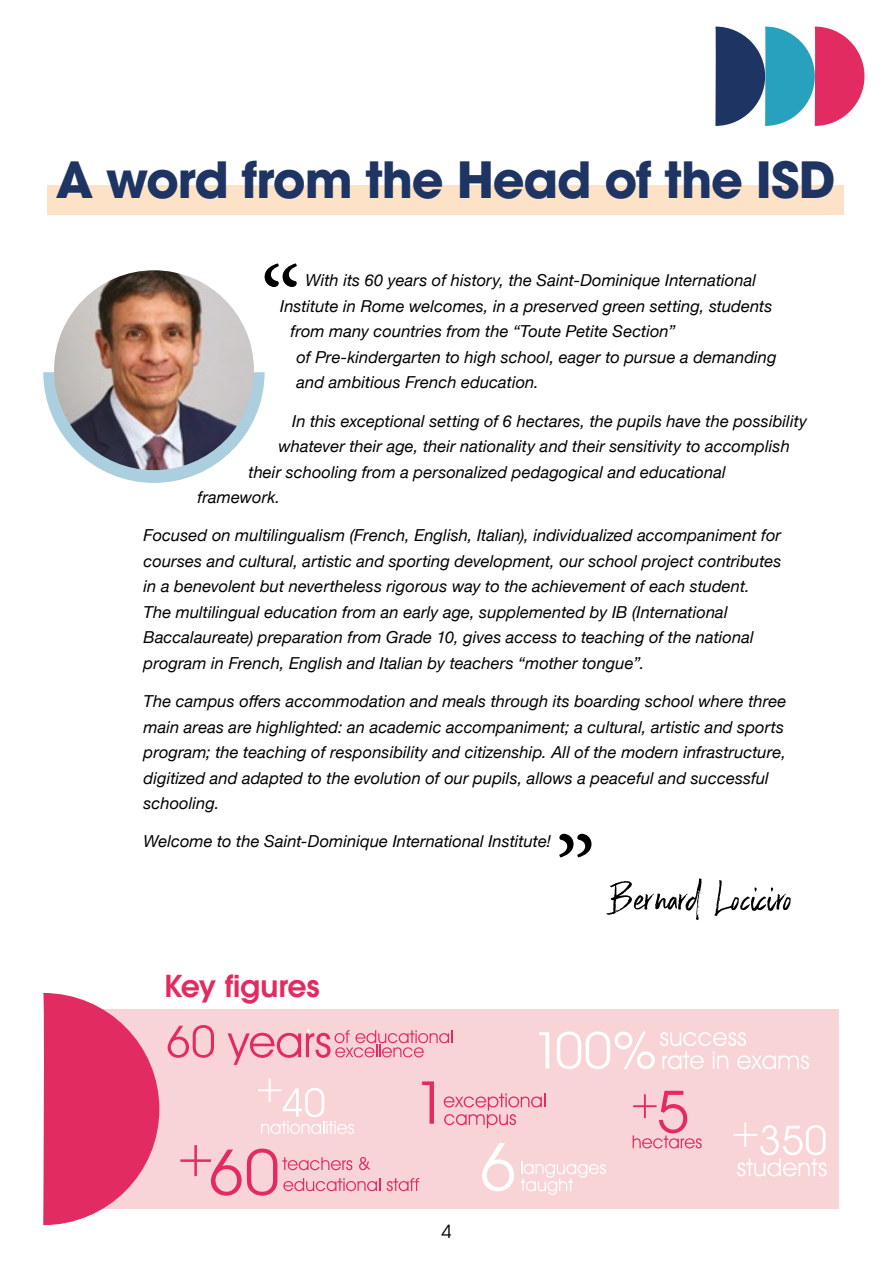
<style>
.page{position:relative;width:893px;height:1263px;background:#fff}
.page>*{position:absolute;margin:0;border:0;box-sizing:border-box;transform-origin:0 0}
.t1{font:54px "Emmeline";color:#000}
.t2{font:700 49.5px "Avant Garde LT";letter-spacing:-.025em;color:#1e3563}
.t3{font:600 30px "Avant Garde LT";letter-spacing:-.005em;color:#e22b61}
.t4{font:18px "Avant Garde LT";color:#000}
.t5{font:italic 16.5px/25.5px "Helvetica Neue";letter-spacing:.005em;color:#000}
</style>
<div class="page">
<svg style="left:715px;top:27px;width:149px;height:99px"></svg>
<div style="left:48px;top:185px;width:796px;height:30px;background:#fee2c8"></div>
<svg style="left:265px;top:263px;width:32px;height:24px"></svg>
<svg style="left:559px;top:834px;width:32px;height:23px"></svg>
<div style="left:54px;top:1009px;width:785px;height:200px;background:#f8d4d7"></div>
<svg style="left:43px;top:993px;width:116px;height:232px"></svg>
<svg style="left:733px;top:1123px;width:94px;height:53px"></svg>
<svg style="left:168px;top:1025px;width:46px;height:33px"></svg>
<svg style="left:228px;top:1029px;width:224px;height:36px"></svg>
<svg style="left:539px;top:1032px;width:10px;height:36px"></svg>
<svg style="left:557px;top:1031px;width:252px;height:38px"></svg>
<svg style="left:258px;top:1078px;width:96px;height:56px"></svg>
<svg style="left:633px;top:1091px;width:69px;height:57px"></svg>
<svg style="left:422px;top:1081px;width:12px;height:43px"></svg>
<svg style="left:444px;top:1093px;width:101px;height:35px"></svg>
<svg style="left:180px;top:1145px;width:200px;height:51px"></svg>
<svg style="left:387px;top:1178px;width:32px;height:13px"></svg>
<svg style="left:482px;top:1143px;width:32px;height:48px"></svg>
<svg style="left:521px;top:1161px;width:85px;height:34px"></svg>
<svg style="left:43px;top:372px;width:222px;height:111px"></svg>
<img style="left:54px;top:270px;width:200px;height:200px;border-radius:100px">
<h2 class="t2" style="left:56px;top:147px;width:781px">A word from the Head of the ISD</h2>
<p class="t5" style="left:306px;top:269px;width:452px">With its 60 years of history, the Saint-Dominique International</p>
<p class="t5" style="left:280px;top:294px;width:494px">Institute in Rome welcomes, in a preserved green setting, students</p>
<p class="t5" style="left:291px;top:320px;width:386px">from many countries from the “Toute Petite Section”</p>
<p class="t5" style="left:297px;top:345px;width:482px">of Pre-kindergarten to high school, eager to pursue a demanding</p>
<p class="t5" style="left:297px;top:371px;width:244px">and ambitious French education.</p>
<p class="t5" style="left:292px;top:409px;width:517px">In this exceptional setting of 6 hectares, the pupils have the possibility</p>
<p class="t5" style="left:279px;top:434px;width:513px">whatever their age, their nationality and their sensitivity to accomplish</p>
<p class="t5" style="left:249px;top:460px;width:479px">their schooling from a personalized pedagogical and educational</p>
<p class="t5" style="left:198px;top:485px;width:84px">framework.</p>
<p class="t5" style="left:144px;top:524px;width:639px">Focused on multilingualism (French, English, Italian), individualized accompaniment for courses and cultural, artistic and sporting development, our school project contributes in a benevolent but nevertheless rigorous way to the achievement of each student.<br>The multilingual education from an early age, supplemented by IB (International Baccalaureate) preparation from Grade 10, gives access to teaching of the national program in French, English and Italian by teachers “mother tongue”.</p>
<p class="t5" style="left:144px;top:689px;width:644px">The campus offers accommodation and meals through its boarding school where three main areas are highlighted: an academic accompaniment; a cultural, artistic and sports program; the teaching of responsibility and citizenship. All of the modern infrastructure, digitized and adapted to the evolution of our pupils, allows a peaceful and successful schooling.</p>
<p class="t5" style="left:144px;top:830px;width:409px">Welcome to the Saint-Dominique International Institute!</p>
<h1 class="t1" style="left:611px;top:867px;width:182px">Bernard Lociciro</h1>
<h3 class="t3" style="left:164px;top:966px;width:158px">Key figures</h3>
<p class="t4" style="left:441px;top:1221px;width:11px">4</p>
</div>
